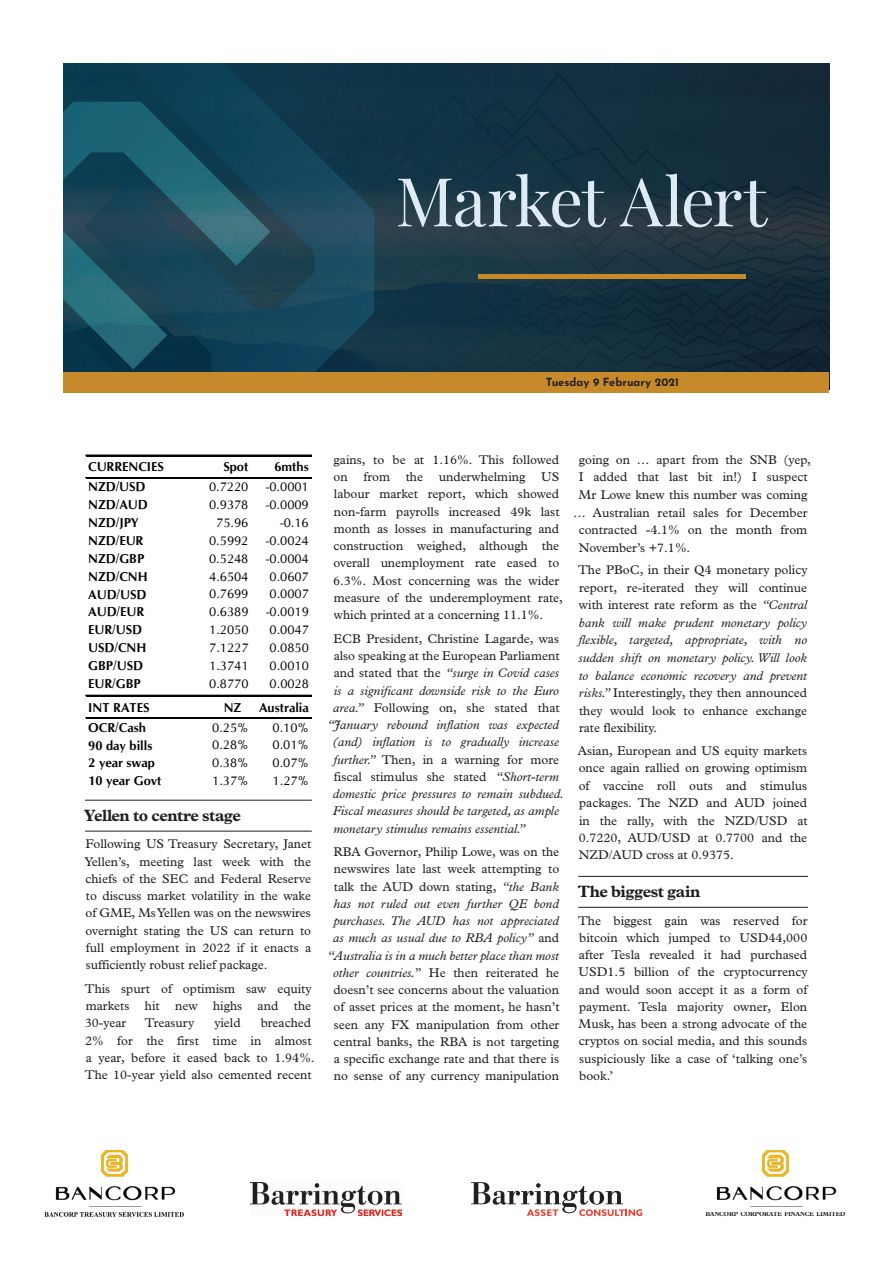
<style>
.page{position:relative;width:893px;height:1263px;background:#fff}
.page>*{position:absolute;margin:0;border:0;box-sizing:border-box;transform-origin:0 0}
.t1{font:67.5px "Playfair Display";letter-spacing:-.03em;color:#deeaf4}
.t2{font:700 16.5px "Plantin Std";letter-spacing:-.03em;color:#231f20}
.t3{font:12.9px "CG Omega";color:#040503}
.t4{font:700 12.9px "CG Omega";letter-spacing:-.005em;color:#040503}
.t5{font:12.75px/17.2px "Plantin Std";color:#231f20;text-align:justify}
.t6{font:italic 12.75px "Plantin Std";color:#231f20}
.t7{font:700 11.25px "Josefin Sans";color:#231f20}
.t8{font:700 6.45px "Plantin Std";letter-spacing:-.01em;color:#231f20;scale:.93 1}
.s1{font-style:normal}
.s2{font-style:italic}
</style>
<div class="page">
<img style="left:64px;top:64px;width:765px;height:308px">
<hr style="left:85px;top:800px;width:227px;height:1px;background:#231f20">
<hr style="left:85px;top:831px;width:227px;height:1px;background:#231f20">
<hr style="left:86px;top:455px;width:225px;height:1px;background:#040503">
<hr style="left:86px;top:477px;width:225px;height:2px;background:#040503">
<hr style="left:86px;top:695px;width:225px;height:1px;background:#040503">
<hr style="left:86px;top:717px;width:225px;height:1px;background:#040503">
<hr style="left:86px;top:718px;width:225px;height:1px;background:#040503">
<hr style="left:578px;top:876px;width:230px;height:1px;background:#231f20">
<hr style="left:578px;top:907px;width:230px;height:1px;background:#231f20">
<div style="left:64px;top:372px;width:765px;height:21px;background:#c78a2a"></div>
<hr style="left:478px;top:275px;width:268px;height:4px;background:#c78a2a">
<img style="left:44px;top:1150px;width:140px;height:67px">
<img style="left:251px;top:1182px;width:151px;height:33px">
<img style="left:716px;top:1150px;width:121px;height:57px">
<svg style="left:471px;top:1182px;width:171px;height:34px"></svg>
<h1 class="t1" style="left:395px;top:148px;width:373px">Market Alert</h1>
<p class="t7" style="left:546px;top:372px;width:135px">Tuesday 9 February 2021</p>
<p class="t4" style="left:88px;top:459px;width:77px">CURRENCIES</p>
<p class="t4" style="left:223px;top:459px;width:26px">Spot</p>
<p class="t4" style="left:274px;top:459px;width:36px">6mths</p>
<p class="t4" style="left:88px;top:479px;width:59px">NZD/USD</p>
<p class="t3" style="left:209px;top:479px;width:41px">0.7220</p>
<p class="t3" style="left:266px;top:479px;width:44px">-0.0001</p>
<p class="t4" style="left:88px;top:497px;width:61px">NZD/AUD</p>
<p class="t3" style="left:209px;top:497px;width:41px">0.9378</p>
<p class="t3" style="left:266px;top:497px;width:44px">-0.0009</p>
<p class="t4" style="left:88px;top:515px;width:52px">NZD/JPY</p>
<p class="t3" style="left:216px;top:515px;width:34px">75.96</p>
<p class="t3" style="left:280px;top:515px;width:30px">-0.16</p>
<p class="t4" style="left:88px;top:532px;width:57px">NZD/EUR</p>
<p class="t3" style="left:209px;top:533px;width:41px">0.5992</p>
<p class="t3" style="left:266px;top:533px;width:44px">-0.0024</p>
<p class="t4" style="left:88px;top:550px;width:58px">NZD/GBP</p>
<p class="t3" style="left:209px;top:551px;width:41px">0.5248</p>
<p class="t3" style="left:266px;top:551px;width:44px">-0.0004</p>
<p class="t4" style="left:88px;top:568px;width:61px">NZD/CNH</p>
<p class="t3" style="left:209px;top:568px;width:41px">4.6504</p>
<p class="t3" style="left:270px;top:568px;width:41px">0.0607</p>
<p class="t4" style="left:88px;top:586px;width:60px">AUD/USD</p>
<p class="t3" style="left:209px;top:586px;width:41px">0.7699</p>
<p class="t3" style="left:270px;top:586px;width:41px">0.0007</p>
<p class="t4" style="left:88px;top:604px;width:58px">AUD/EUR</p>
<p class="t3" style="left:209px;top:604px;width:41px">0.6389</p>
<p class="t3" style="left:266px;top:604px;width:44px">-0.0019</p>
<p class="t4" style="left:88px;top:622px;width:55px">EUR/USD</p>
<p class="t3" style="left:209px;top:622px;width:41px">1.2050</p>
<p class="t3" style="left:270px;top:622px;width:41px">0.0047</p>
<p class="t4" style="left:88px;top:639px;width:60px">USD/CNH</p>
<p class="t3" style="left:209px;top:640px;width:41px">7.1227</p>
<p class="t3" style="left:270px;top:640px;width:41px">0.0850</p>
<p class="t4" style="left:88px;top:657px;width:56px">GBP/USD</p>
<p class="t3" style="left:209px;top:658px;width:41px">1.3741</p>
<p class="t3" style="left:270px;top:658px;width:41px">0.0010</p>
<p class="t4" style="left:88px;top:675px;width:54px">EUR/GBP</p>
<p class="t3" style="left:209px;top:675px;width:41px">0.8770</p>
<p class="t3" style="left:270px;top:675px;width:41px">0.0028</p>
<p class="t4" style="left:88px;top:699px;width:63px">INT RATES</p>
<p class="t4" style="left:224px;top:699px;width:19px">NZ</p>
<p class="t4" style="left:259px;top:699px;width:51px">Australia</p>
<p class="t4" style="left:88px;top:719px;width:59px">OCR/Cash</p>
<p class="t3" style="left:212px;top:719px;width:38px">0.25%</p>
<p class="t3" style="left:273px;top:719px;width:38px">0.10%</p>
<p class="t4" style="left:88px;top:737px;width:66px">90 day bills</p>
<p class="t3" style="left:212px;top:737px;width:38px">0.28%</p>
<p class="t3" style="left:273px;top:737px;width:38px">0.01%</p>
<p class="t4" style="left:88px;top:755px;width:68px">2 year swap</p>
<p class="t3" style="left:212px;top:755px;width:38px">0.38%</p>
<p class="t3" style="left:273px;top:755px;width:38px">0.07%</p>
<p class="t4" style="left:88px;top:773px;width:75px">10 year Govt</p>
<p class="t3" style="left:212px;top:773px;width:38px">1.37%</p>
<p class="t3" style="left:273px;top:773px;width:38px">1.27%</p>
<p class="t2" style="left:84px;top:805px;width:159px">Yellen to centre stage</p>
<p class="t5" style="left:85px;top:835px;width:228px">Following US Treasury Secretary, Janet Yellen’s, meeting last week with the chiefs of the SEC and Federal Reserve to discuss market volatility in the wake of GME, Ms Yellen was on the newswires overnight stating the US can return to full employment in 2022 if it enacts a sufficiently robust relief package.</p>
<p class="t5" style="left:85px;top:980px;width:228px">This spurt of optimism saw equity markets hit new highs and the 30-year</p>
<p class="t5" style="left:85px;top:1014px;width:231px;text-align:left;text-indent:176px">breached<br>2% for the first time in almost a year, before it eased back to 1.94%.<br>The 10-year yield also cemented recent</p>
<p class="t5" style="left:145px;top:1014px;width:51px">Treasury</p>
<p class="t5" style="left:214px;top:1014px;width:28px">yield</p>
<p class="t5" style="left:333px;top:451px;width:231px;text-align:left">gains, to be at 1.16%. This followed on from the underwhelming US labour market report, which showed non-farm payrolls increased 49k last month as losses in manufacturing and construction weighed, although the overall unemployment rate eased to 6.3%. Most concerning was the wider measure of the underemployment rate, which printed at a concerning 11.1%.</p>
<p class="t5" style="left:334px;top:630px;width:227px">ECB President, Christine Lagarde, was</p>
<p class="t5" style="left:334px;top:647px;width:227px">also speaking at the European Parliament</p>
<p class="t6" style="left:334px;top:665px;width:227px"><span class="s1">and stated that the</span> “surge in Covid cases</p>
<p class="t6" style="left:334px;top:683px;width:227px">is a significant downside risk to the Euro</p>
<p class="t5" style="left:333px;top:699px;width:228px"><span class="s2">area.”</span> Following on, she stated that</p>
<p class="t6" style="left:327px;top:717px;width:233px">“January rebound inflation was expected</p>
<p class="t6" style="left:332px;top:734px;width:228px">(and) inflation is to gradually increase</p>
<p class="t5" style="left:333px;top:751px;width:227px"><span class="s2">further.”</span> Then, in a warning for more</p>
<p class="t5" style="left:334px;top:768px;width:227px">fiscal stimulus she stated <span class="s2">“Short-term</span></p>
<p class="t6" style="left:333px;top:786px;width:233px">domestic price pressures to remain subdued.</p>
<p class="t6" style="left:333px;top:803px;width:228px">Fiscal measures should be targeted, as ample</p>
<p class="t6" style="left:333px;top:821px;width:194px">monetary stimulus remains essential.”</p>
<p class="t5" style="left:327px;top:843px;width:234px;text-align:center">RBA Governor, Philip Lowe, was on the newswires late last week attempting to talk the AUD down stating, <span class="s2">“the Bank has not ruled out even further QE bond purchases. The AUD has not appreciated as much as usual due to RBA policy”</span> and <span class="s2">“Australia is in a much better place than most other countries.</span>” He then reiterated he doesn’t see concerns about the valuation of asset prices at the moment, he hasn’t seen any FX manipulation from other central banks, the RBA is not targeting a specific exchange rate and that there is no sense of any currency manipulation</p>
<p class="t5" style="left:579px;top:451px;width:234px">going on … apart from the SNB (yep,</p>
<p class="t5" style="left:579px;top:469px;width:230px">I added that last bit in!) I suspect</p>
<p class="t5" style="left:579px;top:486px;width:230px">Mr Lowe knew this number was coming</p>
<p class="t5" style="left:573px;top:504px;width:236px">… Australian retail sales for December</p>
<p class="t5" style="left:579px;top:521px;width:230px">contracted -4.1% on the month from</p>
<p class="t5" style="left:579px;top:539px;width:113px">November’s +7.1%.</p>
<p class="t5" style="left:578px;top:561px;width:231px">The PBoC, in their Q4 monetary policy report, re-iterated they will continue with interest rate reform as the <span class="s2">“Central bank will make prudent monetary policy flexible, targeted, appropriate, with no sudden shift on monetary policy. Will look to balance economic recovery and prevent risks.”</span> Interestingly, they then announced they would look to enhance exchange rate flexibility.</p>
<p class="t5" style="left:578px;top:742px;width:231px">Asian, European and US equity markets once again rallied on growing optimism of vaccine roll outs and stimulus packages. The NZD and AUD joined in the rally, with the NZD/USD at 0.7220, AUD/USD at 0.7700 and the NZD/AUD cross at 0.9375.</p>
<p class="t2" style="left:578px;top:881px;width:124px">The biggest gain</p>
<p class="t5" style="left:578px;top:912px;width:231px">The biggest gain was reserved for bitcoin which jumped to USD44,000 after Tesla revealed it had purchased USD1.5 billion of the cryptocurrency and would soon accept it as a form of payment. Tesla majority owner, Elon Musk, has been a strong advocate of the cryptos on social media, and this sounds suspiciously like a case of ‘talking one’s book.’</p>
<p class="t8" style="left:705px;top:1210px;width:152px">BANCORP CORPORATE FINANCE LIMITED</p>
</div>
